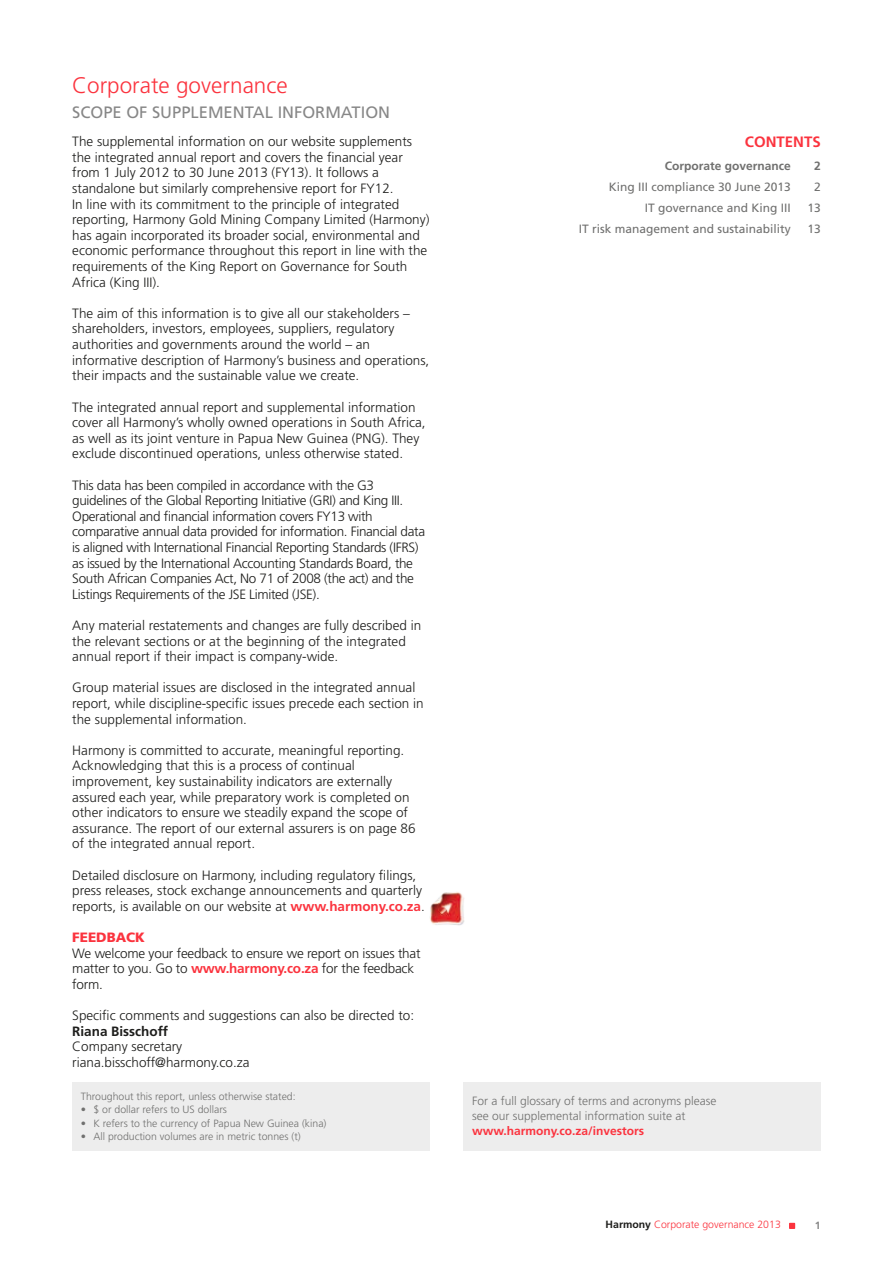
<style>
.page{position:relative;width:893px;height:1263px;background:#fff}
.page>*{position:absolute;margin:0;border:0;box-sizing:border-box;transform-origin:0 0}
.t1{font:300 22.5px "Frutiger LT Std";color:#fb333e}
.t2{font:16.5px "Frutiger LT Std";color:#878787}
.t3{font:700 15px "Frutiger LT Std";color:#fb333e}
.t4{font:300 13.5px/15.6px "Frutiger LT Std";color:#1d1d1b}
.t5{font:300 13.5px/15.6px "Frutiger LT Std";letter-spacing:-.025em;color:#1d1d1b}
.t6{font:700 13.5px "Frutiger LT Std";color:#1d1d1b}
.t7{font:900 13.5px "Frutiger LT Std";color:#fb333e}
.t8{font:12px "Frutiger LT Std";color:#70706f}
.t9{font:300 12px/15px "Frutiger LT Std";color:#70706f}
.t10{font:700 12px "Frutiger LT Std";color:#fb333e}
.t11{font:700 12px "Frutiger LT Std";color:#70706f}
.t12{font:300 10.5px "Frutiger LT Std";color:#70706f}
.t13{font:300 10.5px "Frutiger LT Std";color:#fb333e}
.t14{font:700 10.5px "Frutiger LT Std";color:#878787}
.s1{font-weight:700;color:#fb333e}
.s2{font-weight:700;color:#1d1d1b}
</style>
<div class="page">
<svg style="left:789px;top:1223px;width:6px;height:6px"></svg>
<div style="left:72px;top:1082px;width:357px;height:68px;background:#ededed"></div>
<img style="left:430px;top:892px;width:34px;height:34px">
<div style="left:463px;top:1082px;width:358px;height:68px;background:#ededed"></div>
<h1 class="t1" style="left:72px;top:73px;width:217px">Corporate governance</h1>
<p class="t2" style="left:72px;top:103px;width:319px">SCOPE OF SUPPLEMENTAL INFORMATION</p>
<p class="t4" style="left:72px;top:134px;width:359px">The supplemental information on our website supplements the integrated annual report and covers the financial year from 1 July 2012 to 30 June 2013 (FY13). It follows a standalone but similarly comprehensive report for FY12.<br>In line with its commitment to the principle of integrated reporting, Harmony Gold Mining Company Limited (Harmony) has again incorporated its broader social, environmental and economic performance throughout this report in line with the requirements of the King Report on Governance for South Africa (King III).</p>
<p class="t4" style="left:72px;top:306px;width:359px">The aim of this information is to give all our stakeholders – shareholders, investors, employees, suppliers, regulatory authorities and governments around the world – an informative description of Harmony’s business and operations, their impacts and the sustainable value we create.</p>
<p class="t4" style="left:72px;top:399px;width:355px">The integrated annual report and supplemental information cover all Harmony’s wholly owned operations in South Africa, as well as its joint venture in Papua New Guinea (PNG). They exclude discontinued operations, unless otherwise stated.</p>
<p class="t5" style="left:72px;top:477px;width:354px">This data has been compiled in accordance with the G3 guidelines of the Global Reporting Initiative (GRI) and King III.<br>Operational and financial information covers FY13 with comparative annual data provided for information. Financial data is aligned with International Financial Reporting Standards (IFRS) as issued by the International Accounting Standards Board, the South African Companies Act, No 71 of 2008 (the act) and the Listings Requirements of the JSE Limited (JSE).</p>
<p class="t4" style="left:72px;top:618px;width:351px">Any material restatements and changes are fully described in the relevant sections or at the beginning of the integrated annual report if their impact is company-wide.</p>
<p class="t4" style="left:72px;top:680px;width:353px">Group material issues are disclosed in the integrated annual report, while discipline-specific issues precede each section in the supplemental information.</p>
<p class="t4" style="left:72px;top:742px;width:345px">Harmony is committed to accurate, meaningful reporting.<br>Acknowledging that this is a process of continual improvement, key sustainability indicators are externally assured each year, while preparatory work is completed on other indicators to ensure we steadily expand the scope of assurance. The report of our external assurers is on page 86 of the integrated annual report.</p>
<p class="t4" style="left:72px;top:867px;width:354px">Detailed disclosure on Harmony, including regulatory filings, press releases, stock exchange announcements and quarterly reports, is available on our website at <span class="s1">www.harmony.co.za</span>.</p>
<p class="t7" style="left:72px;top:929px;width:74px">FEEDBACK</p>
<p class="t4" style="left:72px;top:945px;width:350px">We welcome your feedback to ensure we report on issues that matter to you. Go to <span class="s1">www.harmony.co.za</span> for the feedback form.</p>
<p class="t4" style="left:72px;top:1008px;width:343px">Specific comments and suggestions can also be directed to:</p>
<p class="t6" style="left:72px;top:1023px;width:97px">Riana Bisschoff</p>
<p class="t4" style="left:72px;top:1039px;width:179px">Company secretary riana.bisschoff@harmony.co.za</p>
<p class="t12" style="left:81px;top:1090px;width:216px">Throughout this report, unless otherwise stated:</p>
<p class="t12" style="left:81px;top:1104px;width:148px">• $ or dollar refers to US dollars</p>
<p class="t12" style="left:81px;top:1117px;width:247px">• K refers to the currency of Papua New Guinea (kina)</p>
<p class="t12" style="left:81px;top:1131px;width:222px">• All production volumes are in metric tonnes (t)</p>
<p class="t3" style="left:745px;top:133px;width:77px">CONTENTS</p>
<p class="t11" style="left:665px;top:159px;width:128px">Corporate governance</p>
<p class="t11" style="left:814px;top:159px;width:8px">2</p>
<p class="t8" style="left:609px;top:180px;width:184px">King III compliance 30 June 2013</p>
<p class="t8" style="left:814px;top:180px;width:8px">2</p>
<p class="t8" style="left:645px;top:201px;width:148px">IT governance and King III</p>
<p class="t8" style="left:807px;top:201px;width:15px">13</p>
<p class="t8" style="left:579px;top:222px;width:214px">IT risk management and sustainability</p>
<p class="t8" style="left:807px;top:222px;width:15px">13</p>
<p class="t9" style="left:472px;top:1094px;width:246px">For a full glossary of terms and acronyms please see our supplemental information suite at</p>
<p class="t10" style="left:472px;top:1124px;width:174px">www.harmony.co.za/investors</p>
<p class="t13" style="left:606px;top:1219px;width:177px"><span class="s2">Harmony</span> Corporate governance 2013</p>
<p class="t14" style="left:815px;top:1219px;width:7px">1</p>
</div>
